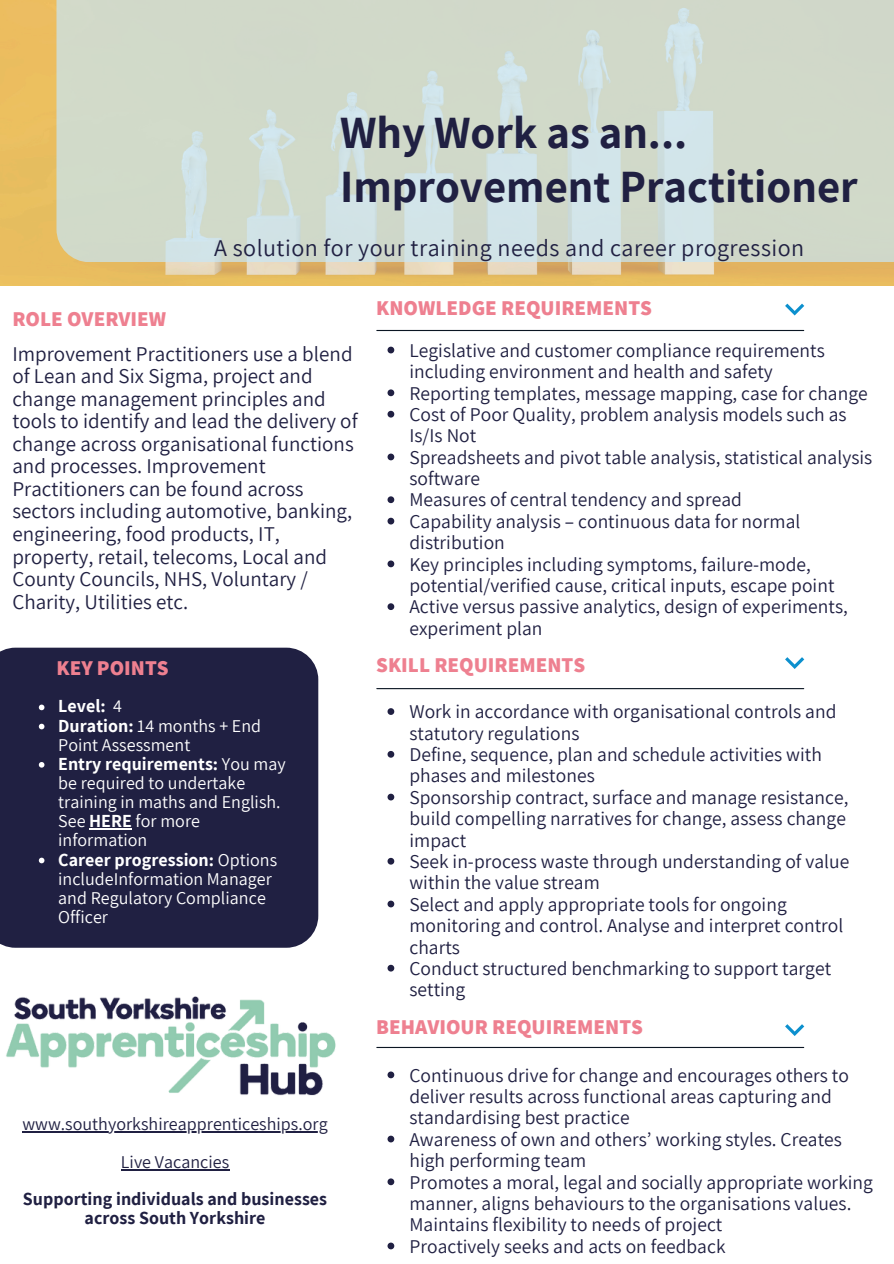
<style>
.page{position:relative;width:894px;height:1264px;background:#fff}
.page>*{position:absolute;margin:0;border:0;box-sizing:border-box;transform-origin:0 0}
.t1{font:700 45px/54px "Assistant";color:#202042}
.t2{font:24px "Assistant";letter-spacing:.02em;color:#202042}
.t3{font:21px/22.5px "Assistant";color:#202042}
.t4{font:800 21px "Assistant";color:#ee8090}
.t5{font:19.5px/21.3px "Assistant";color:#202042}
.t6{font:18px/19.2px "Assistant";color:#fff}
.t7{font:700 18px/19.2px "Assistant";color:#202042;text-align:center}
.t8{font:18px "Assistant";color:#202042}
.t9{font:700 18px "Assistant";color:#fff}
.s1{font-weight:400}
.s2{font-weight:700}
</style>
<div class="page">
<img style="left:0;top:0;width:893px;height:285px">
<svg style="left:56px;top:0;width:837px;height:262px;background:#d1dacd"></svg>
<hr style="left:377px;top:330px;width:426px;height:1px;background:#0b1623">
<hr style="left:377px;top:688px;width:426px;height:1px;background:#0b1623">
<hr style="left:377px;top:1046px;width:426px;height:2px;background:#0b1623">
<svg style="left:785px;top:303px;width:19px;height:12px"></svg>
<svg style="left:785px;top:1024px;width:19px;height:12px"></svg>
<img style="left:6px;top:996px;width:330px;height:100px">
<svg style="left:387px;top:346px;width:7px;height:7px"></svg>
<svg style="left:387px;top:389px;width:7px;height:7px"></svg>
<svg style="left:387px;top:411px;width:7px;height:6px"></svg>
<svg style="left:387px;top:453px;width:7px;height:7px"></svg>
<svg style="left:387px;top:496px;width:7px;height:7px"></svg>
<svg style="left:387px;top:517px;width:7px;height:7px"></svg>
<svg style="left:387px;top:560px;width:7px;height:7px"></svg>
<svg style="left:387px;top:603px;width:7px;height:7px"></svg>
<svg style="left:387px;top:708px;width:7px;height:7px"></svg>
<svg style="left:387px;top:751px;width:7px;height:6px"></svg>
<svg style="left:387px;top:793px;width:7px;height:7px"></svg>
<svg style="left:387px;top:857px;width:7px;height:7px"></svg>
<svg style="left:387px;top:900px;width:7px;height:7px"></svg>
<svg style="left:387px;top:964px;width:7px;height:7px"></svg>
<div style="left:0;top:647px;width:318px;height:300px;background:#202042"></div>
<svg style="left:39px;top:704px;width:5px;height:6px"></svg>
<svg style="left:39px;top:723px;width:5px;height:6px"></svg>
<svg style="left:39px;top:762px;width:5px;height:5px"></svg>
<hr style="left:89px;top:828px;width:43px;height:1px;background:#fff">
<svg style="left:39px;top:857px;width:5px;height:6px"></svg>
<svg style="left:785px;top:657px;width:19px;height:12px"></svg>
<hr style="left:22px;top:1131px;width:306px;height:1px;background:#202042">
<hr style="left:121px;top:1169px;width:108px;height:1px;background:#202042">
<svg style="left:387px;top:1071px;width:7px;height:7px"></svg>
<svg style="left:387px;top:1135px;width:7px;height:7px"></svg>
<svg style="left:387px;top:1178px;width:7px;height:7px"></svg>
<svg style="left:387px;top:1242px;width:7px;height:7px"></svg>
<p class="t1" style="left:340px;top:104px;width:519px">Why Work as an...<br>Improvement Practitioner</p>
<h5 class="t4" style="left:12px;top:305px;width:155px">ROLE OVERVIEW</h5>
<p class="t2" style="left:214px;top:231px;width:591px">A solution for your training needs and career progression</p>
<p class="t4" style="left:376px;top:293px;width:277px">KNOWLEDGE REQUIREMENTS</p>
<p class="t3" style="left:12px;top:342px;width:347px">Improvement Practitioners use a blend of Lean and Six Sigma, project and change management principles and tools to identify and lead the delivery of change across organisational functions and processes. Improvement Practitioners can be found across sectors including automotive, banking, engineering, food products, IT, property, retail, telecoms, Local and County Councils, NHS, Voluntary / Charity, Utilities etc.</p>
<p class="t4" style="left:56px;top:653px;width:114px">KEY POINTS</p>
<p class="t9" style="left:58px;top:694px;width:65px">Level: <span class="s1">4</span></p>
<p class="t6" style="left:58px;top:715px;width:204px"><span class="s2">Duration:</span> 14 months + End<br>Point Assessment</p>
<p class="t6" style="left:58px;top:753px;width:229px"><span class="s2">Entry requirements:</span> You may be required to undertake training in maths and English.<br>See <span class="s2">HERE</span> for more information</p>
<p class="t6" style="left:58px;top:849px;width:220px"><span class="s2">Career progression:</span> Options includeInformation Manager and Regulatory Compliance<br>Officer</p>
<h3 class="t8" style="left:22px;top:1111px;width:307px">www.southyorkshireapprenticeships.org</h3>
<p class="t8" style="left:121px;top:1149px;width:110px">Live Vacancies</p>
<p class="t7" style="left:23px;top:1188px;width:305px">Supporting individuals and businesses across South Yorkshire</p>
<h1 class="t5" style="left:409px;top:339px;width:417px">Legislative and customer compliance requirements including environment and health and safety</h1>
<h2 class="t5" style="left:409px;top:382px;width:460px">Reporting templates, message mapping, case for change</h2>
<h3 class="t5" style="left:409px;top:403px;width:438px">Cost of Poor Quality, problem analysis models such as<br>Is/Is Not</h3>
<h3 class="t5" style="left:409px;top:446px;width:464px">Spreadsheets and pivot table analysis, statistical analysis software</h3>
<p class="t5" style="left:409px;top:488px;width:334px">Measures of central tendency and spread</p>
<p class="t5" style="left:409px;top:510px;width:392px">Capability analysis – continuous data for normal distribution</p>
<h4 class="t5" style="left:409px;top:553px;width:426px">Key principles including symptoms, failure-mode, potential/verified cause, critical inputs, escape point</h4>
<p class="t5" style="left:409px;top:595px;width:440px">Active versus passive analytics, design of experiments, experiment plan</p>
<h3 class="t4" style="left:376px;top:650px;width:210px">SKILL REQUIREMENTS</h3>
<p class="t5" style="left:409px;top:700px;width:428px">Work in accordance with organisational controls and statutory regulations</p>
<p class="t5" style="left:409px;top:743px;width:414px">Define, sequence, plan and schedule activities with phases and milestones</p>
<p class="t5" style="left:409px;top:786px;width:440px">Sponsorship contract, surface and manage resistance, build compelling narratives for change, assess change impact</p>
<p class="t5" style="left:409px;top:850px;width:441px">Seek in-process waste through understanding of value within the value stream</p>
<p class="t5" style="left:409px;top:893px;width:435px">Select and apply appropriate tools for ongoing monitoring and control. Analyse and interpret control charts</p>
<p class="t5" style="left:409px;top:957px;width:423px">Conduct structured benchmarking to support target setting</p>
<p class="t4" style="left:376px;top:1012px;width:268px">BEHAVIOUR REQUIREMENTS</p>
<p class="t5" style="left:409px;top:1063px;width:441px">Continuous drive for change and encourages others to deliver results across functional areas capturing and standardising best practice</p>
<p class="t5" style="left:409px;top:1127px;width:434px">Awareness of own and others’ working styles. Creates high performing team</p>
<p class="t5" style="left:409px;top:1170px;width:465px">Promotes a moral, legal and socially appropriate working manner, aligns behaviours to the organisations values.<br>Maintains flexibility to needs of project</p>
<p class="t5" style="left:409px;top:1234px;width:317px">Proactively seeks and acts on feedback</p>
</div>
